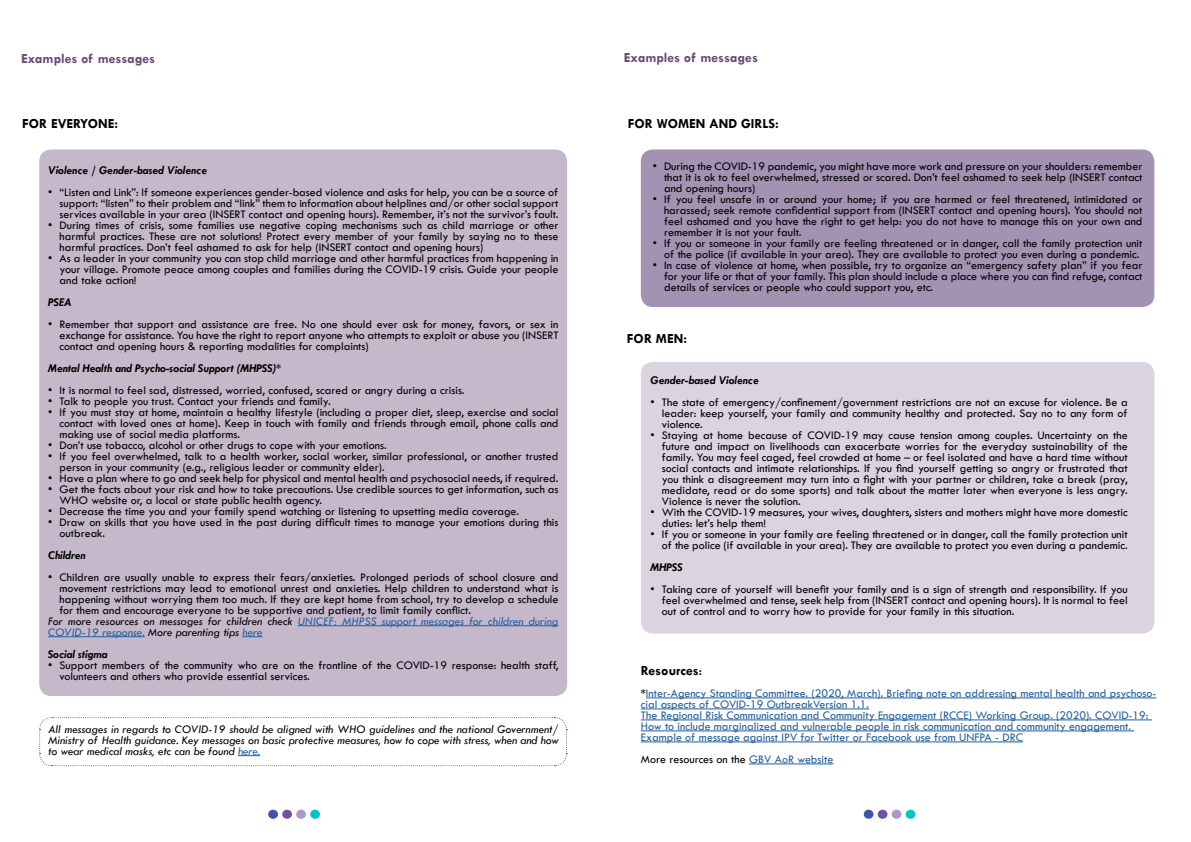
<style>
.page{position:relative;width:1191px;height:842px;background:#fff}
.page>*{position:absolute;margin:0;border:0;box-sizing:border-box;transform-origin:0 0}
.t1{font:700 14px "Tw Cen";color:#000}
.t2{font:700 14px "Tw Cen";color:#674a78}
.t3{font:12px/11px "Tw Cen";color:#000;text-align:justify}
.t4{font:12px/11px "Tw Cen";color:#215e9e}
.t5{font:italic 12px/11px "Tw Cen";color:#000;text-align:justify}
.t6{font:italic 12px "Tw Cen";color:#215e9e}
.t7{font:italic 700 12px "Tw Cen";color:#000}
.s1{color:#000}
.s2{color:#215e9e}
.s3{font-size:12px}
.s4{font-weight:700;font-style:italic;color:#000}
</style>
<div class="page">
<div style="left:39px;top:149px;width:528px;height:547px;background:#c5b8cb;border-radius:12px"></div>
<hr style="left:298px;top:625px;width:260px;height:1px;background:#215e9e">
<hr style="left:48px;top:636px;width:97px;height:1px;background:#215e9e">
<svg style="left:242px;top:636px;width:20px;height:1px"></svg>
<div style="left:268px;top:810px;width:10px;height:9px;background:#3d54aa;border-radius:50%"></div>
<div style="left:282px;top:810px;width:10px;height:9px;background:#6c52a8;border-radius:50%"></div>
<div style="left:296px;top:810px;width:10px;height:9px;background:#ad98c9;border-radius:50%"></div>
<div style="left:310px;top:810px;width:10px;height:9px;background:#00c3cb;border-radius:50%"></div>
<div style="left:641px;top:362px;width:513px;height:271px;background:#dbd4e0;border-radius:12px"></div>
<div style="left:641px;top:149px;width:513px;height:158px;background:#a392b2;border-radius:12px"></div>
<hr style="left:646px;top:697px;width:510px;height:1px;background:#215e9e">
<hr style="left:641px;top:708px;width:228px;height:1px;background:#215e9e">
<hr style="left:641px;top:719px;width:510px;height:1px;background:#215e9e">
<hr style="left:641px;top:730px;width:493px;height:1px;background:#215e9e">
<hr style="left:641px;top:741px;width:382px;height:1px;background:#215e9e">
<hr style="left:749px;top:763px;width:84px;height:1px;background:#215e9e">
<svg style="left:39px;top:717px;width:528px;height:50px"></svg>
<div style="left:863px;top:810px;width:10px;height:9px;background:#3d54aa;border-radius:50%"></div>
<div style="left:877px;top:810px;width:10px;height:9px;background:#6c52a8;border-radius:50%"></div>
<div style="left:891px;top:810px;width:10px;height:9px;background:#ad98c9;border-radius:50%"></div>
<div style="left:905px;top:810px;width:10px;height:9px;background:#00c3cb;border-radius:50%"></div>
<p class="t2" style="left:21px;top:50px;width:136px">Examples of messages</p>
<p class="t2" style="left:624px;top:49px;width:136px">Examples of messages</p>
<p class="t1" style="left:22px;top:116px;width:98px">FOR EVERYONE:</p>
<p class="t1" style="left:628px;top:116px;width:153px">FOR WOMEN AND GIRLS:</p>
<p class="t7" style="left:48px;top:163px;width:160px">Violence / Gender-based Violence</p>
<p class="t3" style="left:60px;top:186px;width:500px;text-indent:-11px">• “Listen and Link”: If someone experiences gender-based violence and asks for help, you can be a source of support: “listen” to their problem and “link” them to information about helplines and/or other social support services available in your area (INSERT contact and opening hours). Remember, it’s not the survivor’s fault.</p>
<p class="t3" style="left:60px;top:219px;width:500px;text-indent:-11px">• During times of crisis, some families use negative coping mechanisms such as child marriage or other harmful practices. These are not solutions! Protect every member of your family by saying no to these harmful practices. Don’t feel ashamed to ask for help (INSERT contact and opening hours)</p>
<p class="t3" style="left:60px;top:252px;width:500px;text-indent:-11px">• As a leader in your community you can stop child marriage and other harmful practices from happening in your village. Promote peace among couples and families during the COVID-19 crisis. Guide your people and take action!</p>
<p class="t7" style="left:48px;top:295px;width:25px">PSEA</p>
<p class="t3" style="left:60px;top:318px;width:500px;text-indent:-11px">• Remember that support and assistance are free. No one should ever ask for money, favors, or sex in exchange for assistance. You have the right to report anyone who attempts to exploit or abuse you (INSERT contact and opening hours &amp; reporting modalities for complaints)</p>
<p class="t7" style="left:48px;top:361px;width:235px">Mental Health and Psycho-social Support (MHPSS)*</p>
<p class="t3" style="left:48px;top:384px;width:418px">• It is normal to feel sad, distressed, worried, confused, scared or angry during a crisis.</p>
<p class="t3" style="left:48px;top:395px;width:284px">• Talk to people you trust. Contact your friends and family.</p>
<p class="t3" style="left:60px;top:406px;width:500px;text-indent:-11px">• If you must stay at home, maintain a healthy lifestyle (including a proper diet, sleep, exercise and social contact with loved ones at home). Keep in touch with family and friends through email, phone calls and making use of social media platforms.</p>
<p class="t3" style="left:48px;top:439px;width:340px">• Don’t use tobacco, alcohol or other drugs to cope with your emotions.</p>
<p class="t3" style="left:60px;top:450px;width:500px;text-indent:-11px">• If you feel overwhelmed, talk to a health worker, social worker, similar professional, or another trusted person in your community (e.g., religious leader or community elder).</p>
<p class="t3" style="left:48px;top:472px;width:512px">• Have a plan where to go and seek help for physical and mental health and psychosocial needs, if required.</p>
<p class="t3" style="left:60px;top:483px;width:500px;text-indent:-11px">• Get the facts about your risk and how to take precautions. Use credible sources to get information, such as<br>WHO website or, a local or state public health agency.</p>
<p class="t3" style="left:48px;top:505px;width:472px">• Decrease the time you and your family spend watching or listening to upsetting media coverage.</p>
<p class="t3" style="left:60px;top:517px;width:500px;text-indent:-11px">• Draw on skills that you have used in the past during difficult times to manage your emotions during this outbreak.</p>
<p class="t7" style="left:48px;top:548px;width:39px">Children</p>
<p class="t3" style="left:48px;top:571px;width:512px">• Children are usually unable to express their fears/anxieties. Prolonged periods of school closure and</p>
<p class="t3" style="left:60px;top:583px;width:500px">movement restrictions may lead to emotional unrest and anxieties. Help children to understand what is</p>
<p class="t3" style="left:60px;top:594px;width:500px">happening without worrying them too much. If they are kept home from school, try to develop a schedule</p>
<p class="t3" style="left:60px;top:605px;width:413px">for them and encourage everyone to be supportive and patient, to limit family conflict.</p>
<p class="t6" style="left:48px;top:614px;width:512px"><span class="s1">For more resources on messages for children check</span> UNICEF: MHPSS support messages for children during</p>
<p class="t6" style="left:48px;top:625px;width:216px">COVID-19 response. <span class="s1">More parenting tips</span> here</p>
<p class="t7" style="left:48px;top:647px;width:61px">Social stigma</p>
<p class="t3" style="left:60px;top:660px;width:500px;text-indent:-11px">• Support members of the community who are on the frontline of the COVID-19 response: health staff, volunteers and others who provide essential services.</p>
<p class="t5" style="left:48px;top:723px;width:512px">All messages in regards to COVID-19 should be aligned with WHO guidelines and the national Government/ Ministry of Health guidance. Key messages on basic protective measures, how to cope with stress, when and how to wear medical masks, etc can be found <span class="s2">here.</span></p>
<p class="t3" style="left:664px;top:160px;width:480px;text-indent:-11px">• During the COVID-19 pandemic, you might have more work and pressure on your shoulders: remember that it is ok to feel overwhelmed, stressed or scared. Don’t feel ashamed to seek help (INSERT contact and opening hours)</p>
<p class="t3" style="left:664px;top:193px;width:480px;text-indent:-11px">• If you feel unsafe in or around your home; if you are harmed or feel threatened, intimidated or harassed; seek remote confidential support from (INSERT contact and opening hours). You should not feel ashamed and you have the right to get help: you do not have to manage this on your own and remember it is not your fault.</p>
<p class="t3" style="left:652px;top:237px;width:491px;text-align:right">• If you or someone in your family are feeling threatened or in danger, call the family protection unit of the police (if available in your area). They are available to protect you even during a pandemic.</p>
<p class="t3" style="left:664px;top:259px;width:480px;text-indent:-11px">• In case of violence at home, when possible, try to organize an “emergency safety plan” if you fear for your life or that of your family. This plan should include a place where you can find refuge, contact details of services or people who could support you, etc.</p>
<p class="t1" style="left:627px;top:330px;width:62px">FOR MEN:</p>
<p class="t7" style="left:650px;top:373px;width:110px">Gender-based Violence</p>
<p class="t3" style="left:662px;top:397px;width:467px;text-indent:-11px">• The state of emergency/confinement/government restrictions are not an excuse for violence. Be a leader: keep yourself, your family and community healthy and protected. Say no to any form of violence.</p>
<p class="t3" style="left:662px;top:430px;width:467px;text-indent:-11px">• Staying at home because of COVID-19 may cause tension among couples. Uncertainty on the future and impact on livelihoods can exacerbate worries for the everyday sustainability of the family. You may feel caged, feel crowded at home – or feel isolated and have a hard time without social contacts and intimate relationships. If you find yourself getting so angry or frustrated that you think a disagreement may turn into a fight with your partner or children, take a break (pray, medidate, read or do some sports) and talk about the matter later when everyone is less angry.<br>Violence is never the solution.</p>
<p class="t3" style="left:662px;top:507px;width:467px;text-indent:-11px">• With the COVID-19 measures, your wives, daughters, sisters and mothers might have more domestic duties: let’s help them!</p>
<p class="t3" style="left:650px;top:529px;width:478px;text-align:right">• If you or someone in your family are feeling threatened or in danger, call the family protection unit of the police (if available in your area). They are available to protect you even during a pandemic.</p>
<p class="t7" style="left:650px;top:560px;width:33px">MHPSS</p>
<p class="t3" style="left:662px;top:584px;width:467px;text-indent:-11px">• Taking care of yourself will benefit your family and is a sign of strength and responsibility. If you feel overwhelmed and tense, seek help from (INSERT contact and opening hours). It is normal to feel out of control and to worry how to provide for your family in this situation.</p>
<p class="t1" style="left:641px;top:662px;width:63px">Resources<span class="s3">:</span></p>
<p class="t4" style="left:641px;top:688px;width:517px"><span class="s4">*</span>Inter-Agency Standing Committee. (2020, March). Briefing note on addressing mental health and psychoso&shy;cial aspects of COVID-19 OutbreakVersion 1.1.<br>The Regional Risk Communication and Community Engagement (RCCE) Working Group. (2020). COVID-19:<br>How to include marginalized and vulnerable people in risk communication and community engagement.<br>Example of message against IPV for Twitter or Facebook use from UNFPA - DRC</p>
<p class="t3" style="left:641px;top:754px;width:194px">More resources on the <span class="s2">GBV AoR website</span></p>
</div>
